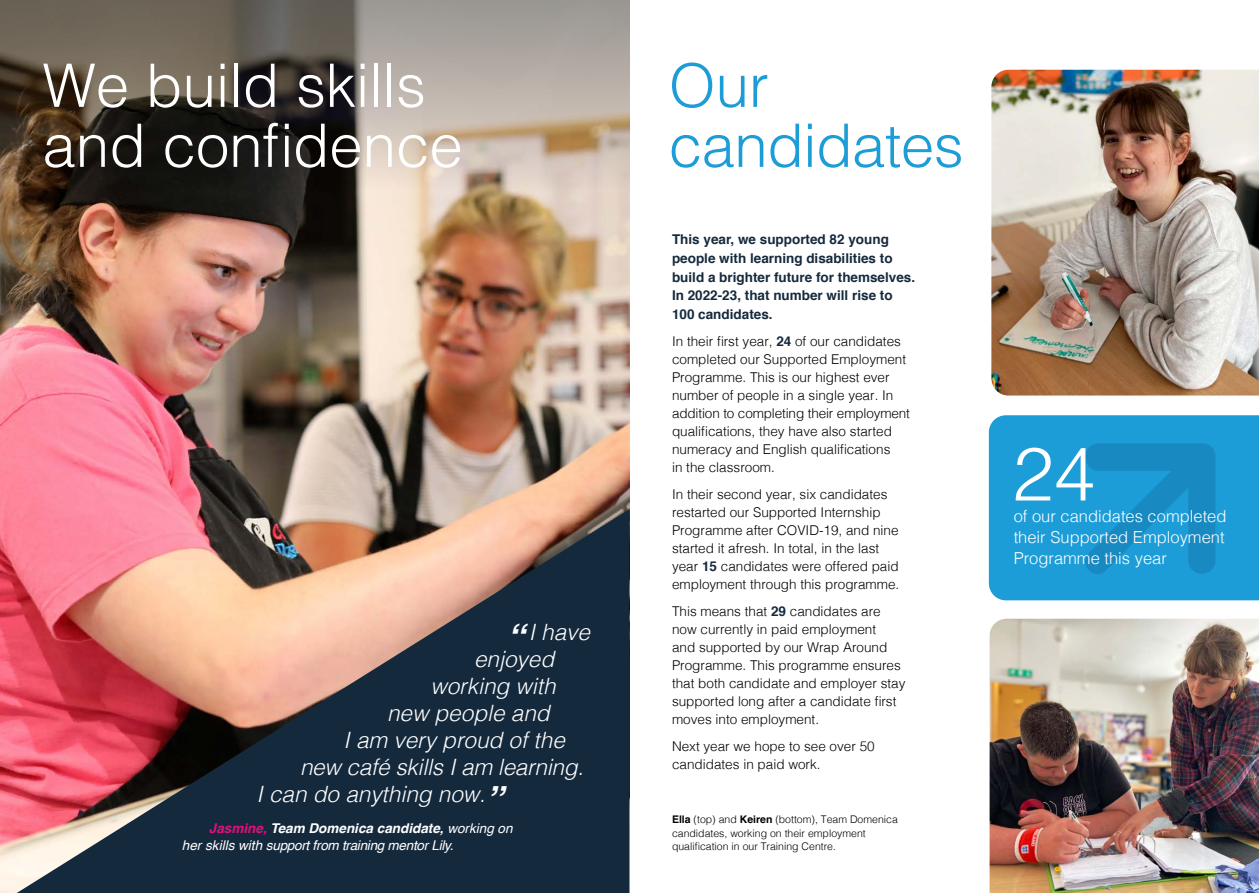
<style>
.page{position:relative;width:1259px;height:893px;background:#fff}
.page>*{position:absolute;margin:0;border:0;box-sizing:border-box;transform-origin:0 0}
.t1{font:300 75px "Helvetica";color:#fff}
.t2{font:300 60px/60px "Helvetica";color:#fff}
.t3{font:300 60px/60px "Helvetica";letter-spacing:-.01em;color:#1d9dd8}
.t4{font:italic 700 36px "Helvetica";color:#fff}
.t5{font:italic 300 22.5px "Helvetica";color:#fff}
.t6{font:300 16.5px/21px "Helvetica";color:#fff;text-align:justify}
.t7{font:300 13.5px/18px "Helvetica";color:#000}
.t8{font:700 13.5px/18.8px "Helvetica";color:#15293d}
.t9{font:italic 13.5px/18px "Helvetica";letter-spacing:-.02em;color:#fff}
.t10{font:300 10.5px/13.5px "Helvetica";color:#000}
.s1{font-weight:700;font-size:36px}
.s2{font-weight:700;color:#e20e7d}
.s3{font-weight:700}
.s4{font-weight:700;color:#15293d}
</style>
<div class="page">
<div style="left:989px;top:415px;width:270px;height:185px;background:#1d9dd8"></div>
<img style="left:0;top:190px;width:629px;height:703px">
<svg style="left:0;top:0;width:629px;height:190px;background:#776e64"></svg>
<svg style="left:17px;top:509px;width:612px;height:384px;background:#73585d"></svg>
<img style="left:991px;top:70px;width:268px;height:326px">
<img style="left:989px;top:619px;width:270px;height:274px">
<svg style="left:1082px;top:443px;width:133px;height:131px;background:#1a92cc"></svg>
<h2 class="t2" style="left:42px;top:51px;width:422px">We build skills and confidence</h2>
<h2 class="t3" style="left:669px;top:51px;width:296px">Our candidates</h2>
<h3 class="t4" style="left:507px;top:607px;width:19px">“</h3>
<h3 class="t5" style="left:529px;top:613px;width:63px">I have</h3>
<h3 class="t5" style="left:474px;top:640px;width:82px">enjoyed</h3>
<h3 class="t5" style="left:430px;top:667px;width:127px">working with</h3>
<h3 class="t5" style="left:387px;top:694px;width:164px">new people and</h3>
<h3 class="t5" style="left:343px;top:721px;width:223px">I am very proud of the</h3>
<h3 class="t5" style="left:300px;top:748px;width:285px">new café skills I am learning.</h3>
<h3 class="t5" style="left:256px;top:775px;width:248px">I can do anything now.<span class="s1">”</span></h3>
<p class="t9" style="left:182px;top:819px;width:332px;text-indent:27px"><span class="s2">Jasmine,</span> <span class="s3">Team Domenica candidate,</span> working on her skills with support from training mentor Lily.</p>
<p class="t8" style="left:672px;top:230px;width:245px">This year, we supported 82 young people with learning disabilities to build a brighter future for themselves.<br>In 2022-23, that number will rise to<br>100 candidates.</p>
<p class="t7" style="left:672px;top:332px;width:239px">In their first year, <span class="s4">24</span> of our candidates completed our Supported Employment Programme. This is our highest ever number of people in a single year. In addition to completing their employment qualifications, they have also started numeracy and English qualifications<br>in the classroom.</p>
<p class="t7" style="left:672px;top:485px;width:229px">In their second year, six candidates restarted our Supported Internship Programme after COVID-19, and nine started it afresh. In total, in the last year <span class="s4">15</span> candidates were offered paid employment through this programme.</p>
<p class="t7" style="left:672px;top:602px;width:235px">This means that <span class="s4">29</span> candidates are now currently in paid employment<br>and supported by our Wrap Around Programme. This programme ensures that both candidate and employer stay supported long after a candidate first moves into employment.</p>
<p class="t7" style="left:672px;top:737px;width:204px">Next year we hope to see over 50 candidates in paid work.</p>
<p class="t10" style="left:672px;top:812px;width:227px"><span class="s3">Ella</span> (top) and <span class="s3">Keiren</span> (bottom), Team Domenica candidates, working on their employment qualification in our Training Centre.</p>
<h1 class="t1" style="left:1012px;top:410px;width:85px">24</h1>
<p class="t6" style="left:1013px;top:504px;width:214px">of our candidates completed their Supported Employment Programme this year</p>
</div>
